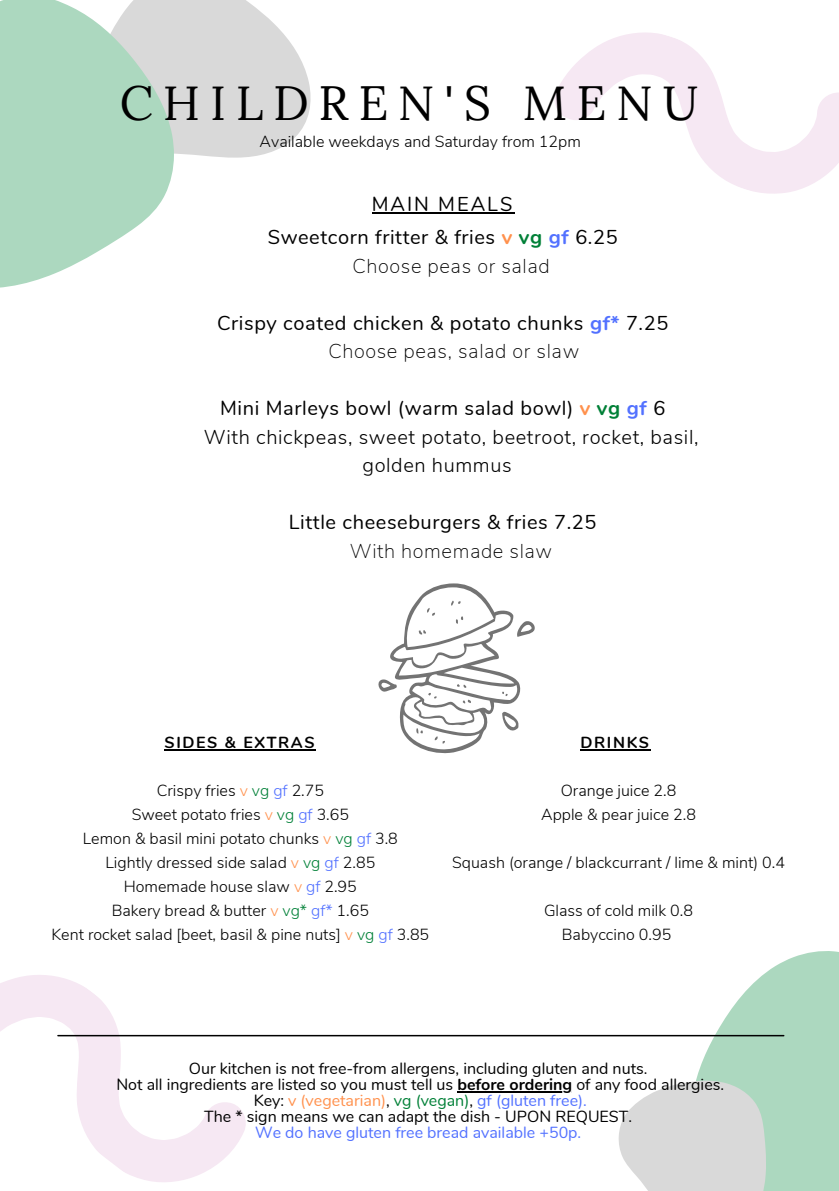
<style>
.page{position:relative;width:839px;height:1191px;background:#fff}
.page>*{position:absolute;margin:0;border:0;box-sizing:border-box;transform-origin:0 0}
.t1{font:48px "Lora";letter-spacing:.2em;color:#000}
.t2{font:20px "Nunito";letter-spacing:.03em;color:#000}
.t3{font:300 20px/28.6px "Nunito Sans";letter-spacing:.03em;color:#000}
.t4{font:200 20px "Nunito Sans";letter-spacing:.03em;color:#000}
.t5{font:20px "Nunito";letter-spacing:.1em;color:#000}
.t6{font:300 16px "Nunito Sans";color:#000}
.t7{font:16px "Nunito";color:#000}
.t8{font:16px "Nunito";color:#5271ff}
.t9{font:700 16px "Nunito";letter-spacing:.1em;color:#000}
.s1{font-weight:700;color:#ff914d}
.s2{font-weight:700;color:#008037}
.s3{font-weight:700;color:#5271ff}
.s4{color:#ff914d}
.s5{color:#008037}
.s6{color:#5271ff}
.s7{font-weight:700}
.s8{color:#000}
</style>
<div class="page">
<svg style="left:174px;top:0;width:137px;height:158px;background:#dedede"></svg>
<svg style="left:0;top:0;width:174px;height:288px;background:#bbddca"></svg>
<svg style="left:642px;top:951px;width:196px;height:240px;fill:#acd8bf"></svg>
<svg style="left:555px;top:32px;width:283px;height:162px"></svg>
<svg style="left:618px;top:1048px;width:185px;height:143px"></svg>
<svg style="left:0;top:975px;width:258px;height:207px"></svg>
<svg style="left:378px;top:583px;width:156px;height:170px"></svg>
<hr style="left:371px;top:213px;width:143px;height:1px;background:#000">
<hr style="left:164px;top:749px;width:152px;height:1px;background:#000">
<hr style="left:580px;top:749px;width:70px;height:1px;background:#000">
<hr style="left:457px;top:1091px;width:115px;height:2px;background:#000">
<hr style="left:58px;top:1035px;width:725px;height:1px;background:#000">
<p class="t1" style="left:120px;top:72px;width:580px">CHILDREN'S MENU</p>
<p class="t6" style="left:259px;top:131px;width:323px">Available weekdays and Saturday from 12pm</p>
<p class="t5" style="left:371px;top:191px;width:142px">MAIN MEALS</p>
<p class="t2" style="left:268px;top:224px;width:351px">Sweetcorn fritter &amp; fries <span class="s1">v</span> <span class="s2">vg</span> <span class="s3">gf</span> 6.25</p>
<p class="t4" style="left:352px;top:252px;width:199px">Choose peas or salad</p>
<p class="t2" style="left:217px;top:309px;width:453px">Crispy coated chicken &amp; potato chunks <span class="s3">gf*</span> 7.25</p>
<p class="t4" style="left:328px;top:338px;width:252px">Choose peas, salad or slaw</p>
<p class="t2" style="left:220px;top:395px;width:446px">Mini Marleys bowl (warm salad bowl) <span class="s1">v</span> <span class="s2">vg</span> <span class="s3">gf</span> 6</p>
<p class="t3" style="left:362px;top:423px;width:337px;text-indent:-158px">With chickpeas, sweet potato, beetroot, rocket, basil, golden hummus</p>
<p class="t2" style="left:289px;top:509px;width:309px">Little cheeseburgers &amp; fries 7.25</p>
<p class="t4" style="left:350px;top:538px;width:204px">With homemade slaw</p>
<p class="t9" style="left:164px;top:731px;width:152px">SIDES &amp; EXTRAS</p>
<p class="t6" style="left:157px;top:780px;width:169px">Crispy fries <span class="s4">v</span> <span class="s5">vg</span> <span class="s6">gf</span> 2.75</p>
<p class="t6" style="left:132px;top:804px;width:219px">Sweet potato fries <span class="s4">v</span> <span class="s5">vg</span> <span class="s6">gf</span> 3.65</p>
<p class="t6" style="left:83px;top:828px;width:316px">Lemon &amp; basil mini potato chunks <span class="s4">v</span> <span class="s5">vg</span> <span class="s6">gf</span> 3.8</p>
<p class="t6" style="left:105px;top:852px;width:271px">Lightly dressed side salad <span class="s4">v</span> <span class="s5">vg</span> <span class="s6">gf</span> 2.85</p>
<p class="t6" style="left:124px;top:876px;width:234px">Homemade house slaw <span class="s4">v</span> <span class="s6">gf</span> 2.95</p>
<p class="t6" style="left:112px;top:900px;width:259px">Bakery bread &amp; butter <span class="s4">v</span> <span class="s5">vg*</span> <span class="s6">gf*</span> 1.65</p>
<p class="t6" style="left:51px;top:924px;width:379px">Kent rocket salad [beet, basil &amp; pine nuts] <span class="s4">v</span> <span class="s5">vg</span> <span class="s6">gf</span> 3.85</p>
<p class="t9" style="left:580px;top:731px;width:70px">DRINKS</p>
<p class="t6" style="left:560px;top:780px;width:117px">Orange juice 2.8</p>
<p class="t6" style="left:541px;top:804px;width:156px">Apple &amp; pear juice 2.8</p>
<p class="t6" style="left:452px;top:852px;width:334px">Squash (orange / blackcurrant / lime &amp; mint) 0.4</p>
<p class="t6" style="left:544px;top:900px;width:150px">Glass of cold milk 0.8</p>
<p class="t6" style="left:562px;top:924px;width:111px">Babyccino 0.95</p>
<p class="t7" style="left:189px;top:1058px;width:460px">Our kitchen is not free-from allergens, including gluten and nuts.</p>
<p class="t7" style="left:116px;top:1074px;width:609px">Not all ingredients are listed so you must tell us <span class="s7">before ordering</span> of any food allergies.</p>
<p class="t8" style="left:254px;top:1090px;width:334px"><span class="s8">Key:</span> <span class="s4">v (vegetarian)</span><span class="s8">,</span> <span class="s5">vg (vegan)</span><span class="s8">,</span> gf (gluten free).</p>
<p class="t7" style="left:204px;top:1106px;width:429px">The * sign means we can adapt the dish - UPON REQUEST.</p>
<p class="t8" style="left:255px;top:1122px;width:328px">We do have gluten free bread available +50p.</p>
</div>
